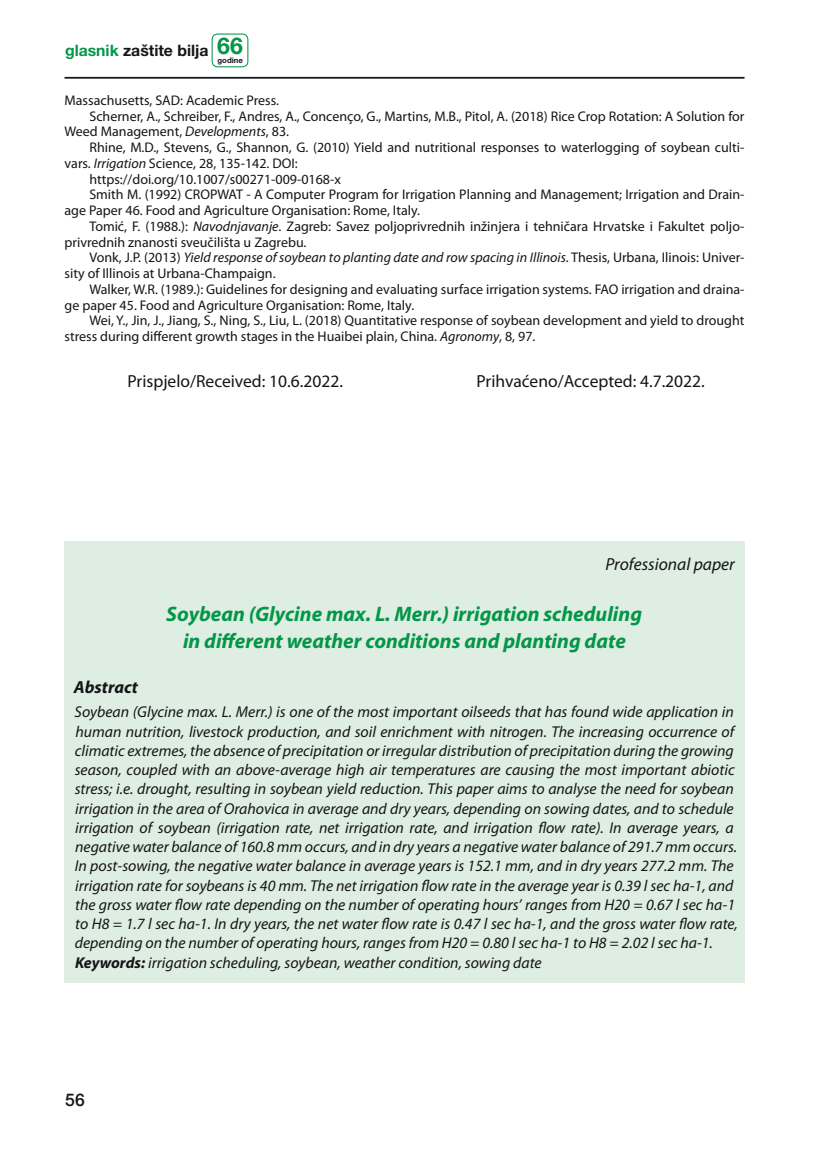
<style>
.page{position:relative;width:819px;height:1166px;background:#fff}
.page>*{position:absolute;margin:0;border:0;box-sizing:border-box;transform-origin:0 0}
.t1{font:italic 700 21px/27.7px "Myriad Pro";color:#039648;text-align:center}
.t2{font:17.5px "Myriad Pro";color:#141517}
.t3{font:italic 17.5px "Myriad Pro";color:#141517}
.t4{font:italic 700 17.5px "Myriad Pro";color:#141517}
.t5{font:500 17.5px "Helvetica Neue LT Pro";color:#141517}
.t6{font:italic 15.75px/19.2px "Myriad Pro";color:#141517}
.t7{font:700 15.75px "Helvetica Neue LT Pro";color:#141517}
.t8{font:14px "Myriad Pro";color:#141517}
.t9{font:italic 14px "Myriad Pro";color:#141517}
.t10{font:700 7.7px "Helvetica Neue LT Pro";color:#141517}
.s1{color:#039648}
.s2{font-size:23.1px;color:#039648}
.s3{font-style:italic}
.s4{font-style:normal}
.s5{font-weight:700}
</style>
<div class="page">
<hr style="left:64px;top:77px;width:680px;height:2px;background:#141517">
<div style="left:211px;top:34px;width:37px;height:33px;border:1px solid #039648;border-radius:5px"></div>
<div style="left:64px;top:542px;width:680px;height:441px;background:#dfeee2"></div>
<p class="t7" style="left:65px;top:44px;width:179px"><span class="s1">glasnik</span> zaštite bilja <span class="s2">66</span></p>
<p class="t10" style="left:217px;top:58px;width:27px">godine</p>
<p class="t8" style="left:64px;top:95px;width:216px">Massachusetts, SAD: Academic Press.</p>
<p class="t8" style="left:89px;top:110px;width:656px">Scherner, A., Schreiber, F., Andres, A., Concenço, G., Martins, M.B., Pitol, A. (2018) Rice Crop Rotation: A Solution for</p>
<p class="t8" style="left:65px;top:126px;width:226px">Weed Management, <span class="s3">Developments</span>, 83.</p>
<p class="t8" style="left:89px;top:142px;width:656px">Rhine, M.D., Stevens, G., Shannon, G. (2010) Yield and nutritional responses to waterlogging of soybean culti-</p>
<p class="t8" style="left:65px;top:158px;width:234px">vars. <span class="s3">Irrigation</span> Science, 28, 135-142. DOI:</p>
<p class="t8" style="left:89px;top:173px;width:253px">https://doi.org/10.1007/s00271-009-0168-x</p>
<p class="t8" style="left:89px;top:189px;width:656px">Smith M. (1992) CROPWAT - A Computer Program for Irrigation Planning and Management; Irrigation and Drain-</p>
<p class="t8" style="left:65px;top:205px;width:357px">age Paper 46. Food and Agriculture Organisation: Rome, Italy.</p>
<p class="t8" style="left:89px;top:221px;width:656px">Tomić, F. (1988.): <span class="s3">Navodnjavanje</span>. Zagreb: Savez poljoprivrednih inžinjera i tehničara Hrvatske i Fakultet poljo-</p>
<p class="t8" style="left:65px;top:236px;width:243px">privrednih znanosti sveučilišta u Zagrebu.</p>
<p class="t9" style="left:89px;top:252px;width:656px"><span class="s4">Vonk, J.P. (2013)</span> Yield response of soybean to planting date and row spacing in Illinois<span class="s4">. Thesis, Urbana, Ilinois: Univer-</span></p>
<p class="t8" style="left:65px;top:268px;width:212px">sity of Illinois at Urbana-Champaign.</p>
<p class="t8" style="left:89px;top:284px;width:656px">Walker, W.R. (1989.): Guidelines for designing and evaluating surface irrigation systems. FAO irrigation and draina-</p>
<p class="t8" style="left:65px;top:299px;width:351px">ge paper 45. Food and Agriculture Organisation: Rome, Italy.</p>
<p class="t8" style="left:89px;top:315px;width:656px">Wei, Y., Jin, J., Jiang, S., Ning, S., Liu, L. (2018) Quantitative response of soybean development and yield to drought</p>
<p class="t8" style="left:65px;top:331px;width:472px">stress during different growth stages in the Huaibei plain, China. <span class="s3">Agronomy</span>, 8, 97.</p>
<p class="t2" style="left:127px;top:374px;width:217px">Prispjelo/Received: 10.6.2022.</p>
<p class="t2" style="left:476px;top:374px;width:230px">Prihvaćeno/Accepted: 4.7.2022.</p>
<p class="t3" style="left:605px;top:558px;width:131px">Professional paper</p>
<h1 class="t1" style="left:166px;top:601px;width:477px">Soybean (Glycine max. L. Merr.) irrigation scheduling in different weather conditions and planting date</h1>
<p class="t4" style="left:74px;top:680px;width:66px">Abstract</p>
<p class="t6" style="left:75px;top:703px;width:664px">Soybean (Glycine max. L. Merr.) is one of the most important oilseeds that has found wide application in human nutrition, livestock production, and soil enrichment with nitrogen. The increasing occurrence of climatic extremes, the absence of precipitation or irregular distribution of precipitation during the growing season, coupled with an above-average high air temperatures are causing the most important abiotic stress; i.e. drought, resulting in soybean yield reduction. This paper aims to analyse the need for soybean irrigation in the area of Orahovica in average and dry years, depending on sowing dates, and to schedule irrigation of soybean (irrigation rate, net irrigation rate, and irrigation flow rate). In average years, a negative water balance of 160.8 mm occurs, and in dry years a negative water balance of 291.7 mm occurs.<br>In post-sowing, the negative water balance in average years is 152.1 mm, and in dry years 277.2 mm. The irrigation rate for soybeans is 40 mm. The net irrigation flow rate in the average year is 0.39 l sec ha-1, and the gross water flow rate depending on the number of operating hours’ ranges from H20 = 0.67 l sec ha-1 to H8 = 1.7 l sec ha-1. In dry years, the net water flow rate is 0.47 l sec ha-1, and the gross water flow rate, depending on the number of operating hours, ranges from H20 = 0.80 l sec ha-1 to H8 = 2.02 l sec ha-1.<br><span class="s5">Keywords:</span> irrigation scheduling, soybean, weather condition, sowing date</p>
<p class="t5" style="left:65px;top:1090px;width:21px">56</p>
</div>
